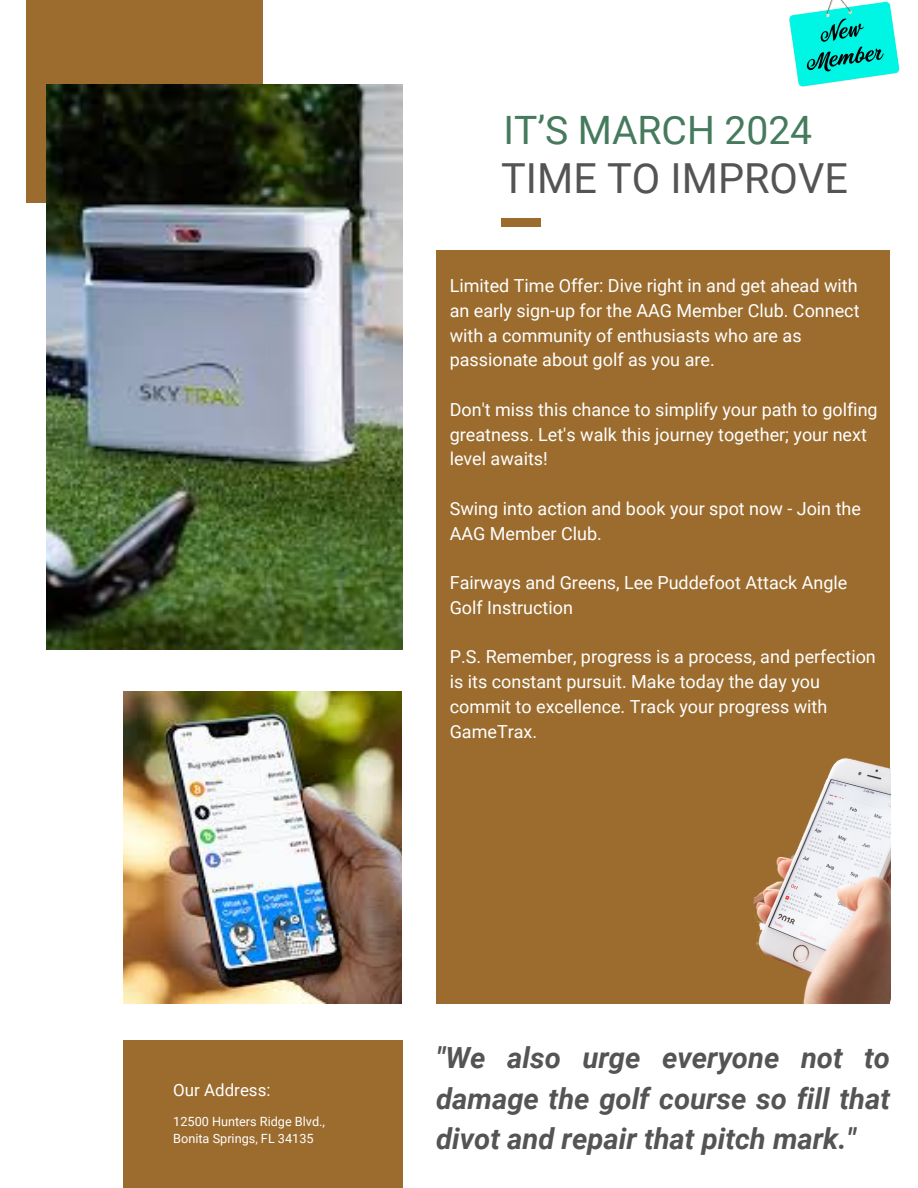
<style>
.page{position:relative;width:918px;height:1188px;background:#fff}
.page>*{position:absolute;margin:0;border:0;box-sizing:border-box;transform-origin:0 0}
.t1{font:41.4px "Roboto";color:#545454}
.t2{font:39.15px "Roboto";color:#457a5d}
.t3{font:italic 700 29.1px/40.5px "Roboto";color:#545454;text-align:justify}
.t4{font:18px/24.8px "Roboto";color:#fff}
.t5{font:16.95px "Roboto";color:#fff}
.t6{font:12.75px "Roboto";color:#fff}
</style>
<div class="page">
<div style="left:26px;top:0;width:237px;height:203px;background:#9b6c2e"></div>
<img style="left:47px;top:84px;width:355px;height:566px">
<div style="left:436px;top:250px;width:454px;height:753px;background:#9b6c2e"></div>
<img style="left:123px;top:692px;width:279px;height:311px">
<div style="left:123px;top:1040px;width:279px;height:148px;background:#9b6c2e"></div>
<div style="left:501px;top:219px;width:39px;height:8px;background:#9b6c2e"></div>
<img style="left:789px;top:0;width:111px;height:87px">
<img style="left:744px;top:758px;width:146px;height:246px">
<p class="t2" style="left:503px;top:108px;width:310px">IT’S MARCH 2024</p>
<h3 class="t1" style="left:501px;top:154px;width:348px">TIME TO IMPROVE</h3>
<p class="t4" style="left:450px;top:274px;width:411px">Limited Time Offer: Dive right in and get ahead with an early sign-up for the AAG Member Club. Connect with a community of enthusiasts who are as passionate about golf as you are.</p>
<h3 class="t4" style="left:450px;top:397px;width:429px">Don't miss this chance to simplify your path to golfing greatness. Let's walk this journey together; your next level awaits!</h3>
<p class="t4" style="left:450px;top:496px;width:413px">Swing into action and book your spot now - Join the<br>AAG Member Club.</p>
<p class="t4" style="left:450px;top:571px;width:399px">Fairways and Greens, Lee Puddefoot Attack Angle<br>Golf Instruction</p>
<h2 class="t4" style="left:450px;top:645px;width:428px">P.S. Remember, progress is a process, and perfection is its constant pursuit. Make today the day you commit to excellence. Track your progress with GameTrax.</h2>
<h3 class="t5" style="left:173px;top:1080px;width:99px">Our Address:</h3>
<h3 class="t6" style="left:173px;top:1114px;width:153px">12500 Hunters Ridge Blvd.,</h3>
<h3 class="t6" style="left:173px;top:1131px;width:142px">Bonita Springs, FL 34135</h3>
<h3 class="t3" style="left:436px;top:1038px;width:455px">"We also urge everyone not to damage the golf course so fill that divot and repair that pitch mark."</h3>
</div>
